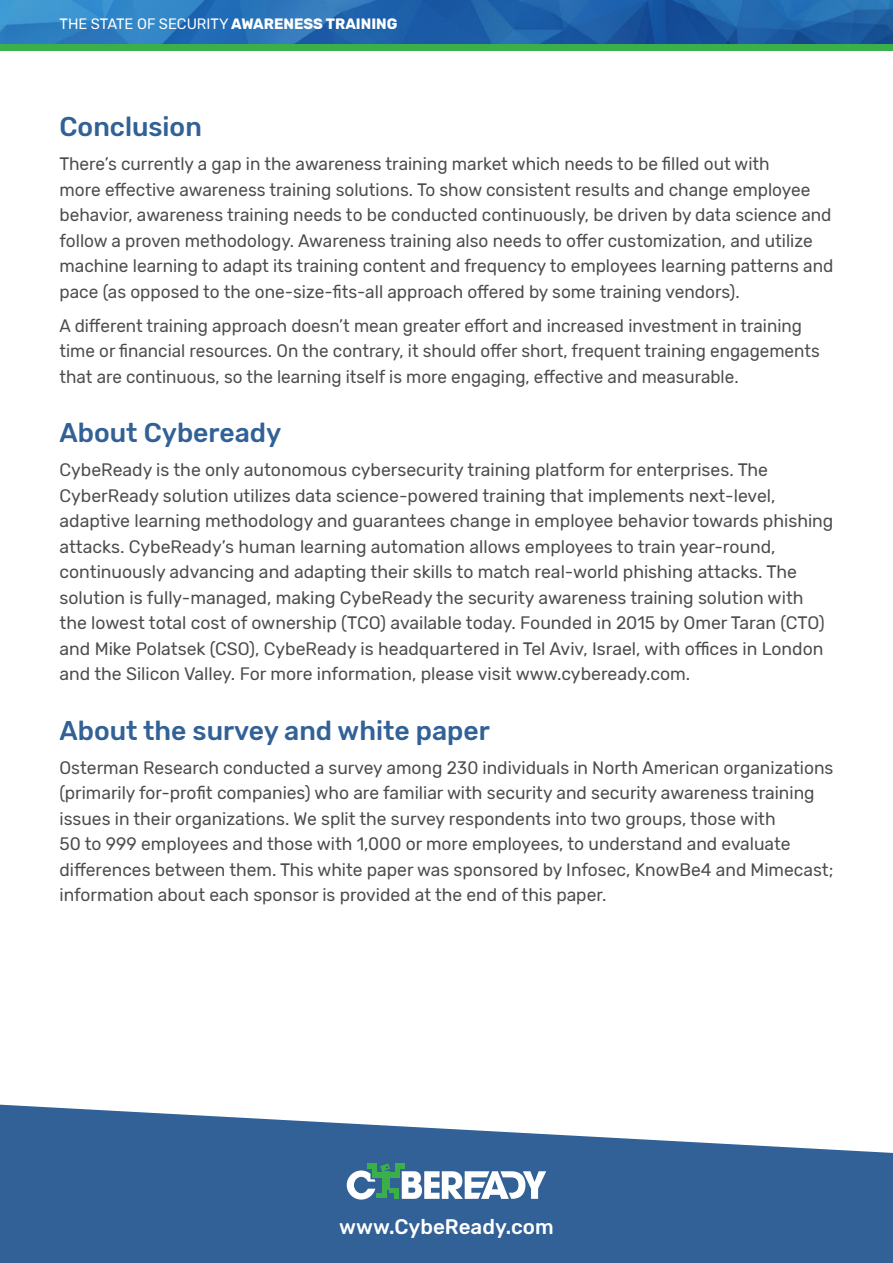
<style>
.page{position:relative;width:893px;height:1263px;background:#fff}
.page>*{position:absolute;margin:0;border:0;box-sizing:border-box;transform-origin:0 0}
.t1{font:500 27px "Rubik";color:#316196}
.t2{font:500 21px "Rubik";color:#fff}
.t3{font:18px/25.5px "Rubik";color:#4b4c4d}
.t4{font:18px/25.5px "Rubik";color:#4b4c4d;scale:.96 1}
.t5{font:18px/25.5px "Rubik";color:#4b4c4d;scale:.95 1}
.t6{font:15px "Rubik";color:#fff}
.s1{font-weight:700}
</style>
<div class="page">
<svg style="left:0;top:1105px;width:893px;height:158px;fill:#316196"></svg>
<img style="left:0;top:0;width:893px;height:44px">
<svg style="left:402px;top:1170px;width:144px;height:29px"></svg>
<svg style="left:347px;top:1163px;width:43px;height:36px"></svg>
<div style="left:373px;top:1173px;width:18px;height:5px;background:#3baf49"></div>
<hr style="left:382px;top:1171px;width:4px;height:22px;background:#3baf49">
<hr style="left:386px;top:1171px;width:4px;height:18px;background:#3baf49">
<div style="left:372px;top:1169px;width:5px;height:9px;background:#3baf49"></div>
<div style="left:395px;top:1163px;width:9px;height:6px;background:#3baf49"></div>
<div style="left:390px;top:1173px;width:8px;height:5px;background:#3baf49"></div>
<div style="left:395px;top:1169px;width:5px;height:9px;background:#3baf49"></div>
<div style="left:376px;top:1193px;width:10px;height:5px;background:#3baf49"></div>
<div style="left:389px;top:1188px;width:10px;height:5px;background:#3baf49"></div>
<div style="left:394px;top:1188px;width:5px;height:11px;background:#3baf49"></div>
<div style="left:0;top:44px;width:893px;height:7px;background:#3baf49"></div>
<p class="t6" style="left:60px;top:15px;width:339px">THE STATE OF SECURITY <span class="s1">AWARENESS TRAINING</span></p>
<h1 class="t1" style="left:60px;top:114px;width:144px">Conclusion</h1>
<p class="t4" style="left:60px;top:151px;width:808px">There’s currently a gap in the awareness training market which needs to be filled out with<br>more effective awareness training solutions. To show consistent results and change employee behavior, awareness training needs to be conducted continuously, be driven by data science and follow a proven methodology. Awareness training also needs to offer customization, and utilize machine learning to adapt its training content and frequency to employees learning patterns and pace (as opposed to the one-size-fits-all approach offered by some training vendors).</p>
<p class="t5" style="left:60px;top:313px;width:802px">A different training approach doesn’t mean greater effort and increased investment in training time or financial resources. On the contrary, it should offer short, frequent training engagements that are continuous, so the learning itself is more engaging, effective and measurable.</p>
<h1 class="t1" style="left:60px;top:420px;width:223px">About Cybeready</h1>
<p class="t3" style="left:60px;top:458px;width:775px">CybeReady is the only autonomous cybersecurity training platform for enterprises. The CyberReady solution utilizes data science-powered training that implements next-level, adaptive learning methodology and guarantees change in employee behavior towards phishing attacks. CybeReady’s human learning automation allows employees to train year-round, continuously advancing and adapting their skills to match real-world phishing attacks. The solution is fully-managed, making CybeReady the security awareness training solution with the lowest total cost of ownership (TCO) available today. Founded in 2015 by Omer Taran (CTO) and Mike Polatsek (CSO), CybeReady is headquartered in Tel Aviv, Israel, with offices in London and the Silicon Valley. For more information, please visit www.cybeready.com.</p>
<h1 class="t1" style="left:60px;top:718px;width:432px">About the survey and white paper</h1>
<p class="t3" style="left:60px;top:755px;width:775px">Osterman Research conducted a survey among 230 individuals in North American organizations (primarily for-profit companies) who are familiar with security and security awareness training issues in their organizations. We split the survey respondents into two groups, those with<br>50 to 999 employees and those with 1,000 or more employees, to understand and evaluate differences between them. This white paper was sponsored by Infosec, KnowBe4 and Mimecast; information about each sponsor is provided at the end of this paper.</p>
<p class="t2" style="left:339px;top:1217px;width:216px">www.CybeReady.com</p>
</div>
